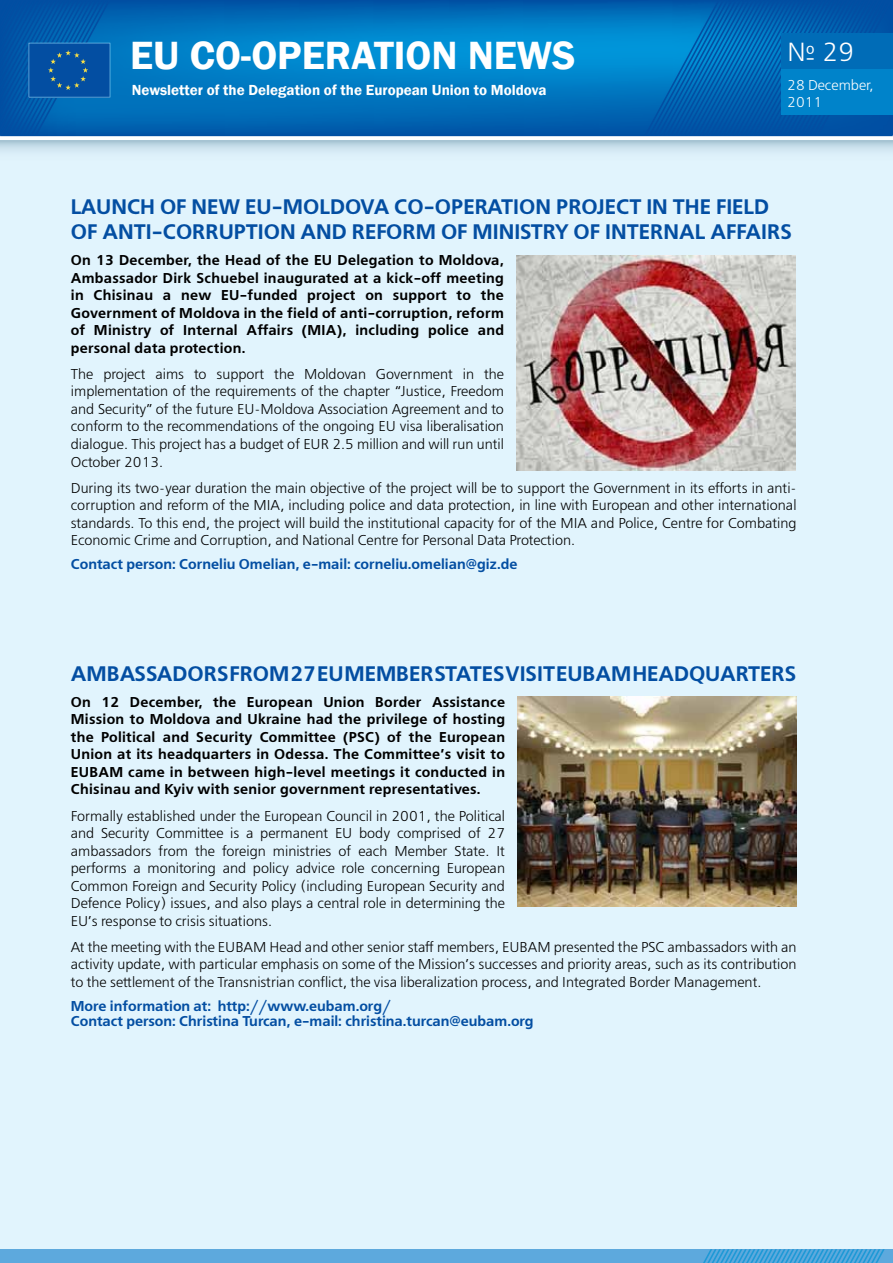
<style>
.page{position:relative;width:893px;height:1263px;background:#fff}
.page>*{position:absolute;margin:0;border:0;box-sizing:border-box;transform-origin:0 0}
.t1{font:600 40.5px "Franklin Gothic";color:#fff}
.t2{font:26.1px "Free Set C";color:#fff}
.t3{font:700 21px/25.2px "Free Set C";color:#034ea2}
.t4{font:600 15px "Franklin Gothic";color:#fff}
.t5{font:14.25px/17.5px "Free Set C";color:#000;text-align:justify}
.t6{font:700 14.25px/17.5px "Free Set C";letter-spacing:.02em;color:#000;text-align:justify}
.t7{font:700 14.25px/15px "Free Set C";color:#034ea2}
.t8{font:14.25px/17.1px "Free Set C";color:#fff}
</style>
<div class="page">
<div style="left:0;top:141px;width:893px;height:1122px;background:#e1f4fd"></div>
<div style="left:0;top:1249px;width:893px;height:14px;background:#5da9dd"></div>
<svg style="left:0;top:141px;width:893px;height:11px"></svg>
<img style="left:110px;top:1px;width:783px;height:134px">
<svg style="left:644px;top:0;width:248px;height:136px;background:#0063b2"></svg>
<svg style="left:703px;top:1249px;width:182px;height:14px"></svg>
<div style="left:781px;top:33px;width:112px;height:82px;background:#0083ca"></div>
<div style="left:781px;top:33px;width:112px;height:36px;background:#006cb7"></div>
<svg style="left:0;top:0;width:110px;height:136px;background:#0459a7"></svg>
<img style="left:518px;top:697px;width:279px;height:210px">
<img style="left:517px;top:256px;width:278px;height:214px">
<h1 class="t1" style="left:130px;top:31px;width:447px">EU Co-operation News</h1>
<p class="t4" style="left:132px;top:81px;width:416px">Newsletter of the Delegation of the European Union to Moldova</p>
<h2 class="t2" style="left:787px;top:37px;width:69px">№ 29</h2>
<p class="t8" style="left:787px;top:76px;width:88px">28 December,<br>2011</p>
<h3 class="t3" style="left:71px;top:194px;width:722px">LAUNCH OF NEW EU-MOLDOVA CO-OPERATION PROJECT IN THE FIELD<br>OF ANTI-CORRUPTION AND REFORM OF MINISTRY OF INTERNAL AFFAIRS</h3>
<p class="t6" style="left:71px;top:252px;width:435px">On 13 December, the Head of the EU Delegation to Moldova, Ambassador Dirk Schuebel inaugurated at a kick-off meeting in Chisinau a new EU-funded project on support to the Government of Moldova in the field of anti-corruption, reform of Ministry of Internal Affairs (MIA), including police and personal data protection.</p>
<p class="t5" style="left:71px;top:365px;width:435px">The project aims to support the Moldovan Government in the implementation of the requirements of the chapter “Justice, Freedom and Security” of the future EU-Moldova Association Agreement and to conform to the recommendations of the ongoing EU visa liberalisation dialogue. This project has a budget of EUR 2.5 million and will run until October 2013.</p>
<p class="t5" style="left:71px;top:479px;width:727px">During its two-year duration the main objective of the project will be to support the Government in its efforts in anti&shy;corruption and reform of the MIA, including police and data protection, in line with European and other international standards. To this end, the project will build the institutional capacity for of the MIA and Police, Centre for Combating Economic Crime and Corruption, and National Centre for Personal Data Protection.</p>
<p class="t7" style="left:71px;top:557px;width:448px">Contact person: Corneliu Omelian, e-mail: corneliu.omelian@giz.de</p>
<h3 class="t3" style="left:71px;top:661px;width:727px">AMBASSADORS FROM 27 EU MEMBER STATES VISIT EUBAM HEADQUARTERS</h3>
<p class="t6" style="left:71px;top:693px;width:436px">On 12 December, the European Union Border Assistance Mission to Moldova and Ukraine had the privilege of hosting the Political and Security Committee (PSC) of the European Union at its headquarters in Odessa. The Committee’s visit to EUBAM came in between high-level meetings it conducted in Chisinau and Kyiv with senior government representatives.</p>
<p class="t5" style="left:71px;top:807px;width:436px">Formally established under the European Council in 2001, the Political and Security Committee is a permanent EU body comprised of 27 ambassadors from the foreign ministries of each Member State. It performs a monitoring and policy advice role concerning European Common Foreign and Security Policy (including European Security and Defence Policy) issues, and also plays a central role in determining the EU’s response to crisis situations.</p>
<p class="t5" style="left:71px;top:938px;width:727px">At the meeting with the EUBAM Head and other senior staff members, EUBAM presented the PSC ambassadors with an activity update, with particular emphasis on some of the Mission’s successes and priority areas, such as its contribution to the settlement of the Transnistrian conflict, the visa liberalization process, and Integrated Border Management.</p>
<p class="t7" style="left:71px;top:998px;width:464px">More information at: http://www.eubam.org/<br>Contact person: Christina Turcan, e-mail: christina.turcan@eubam.org</p>
</div>
